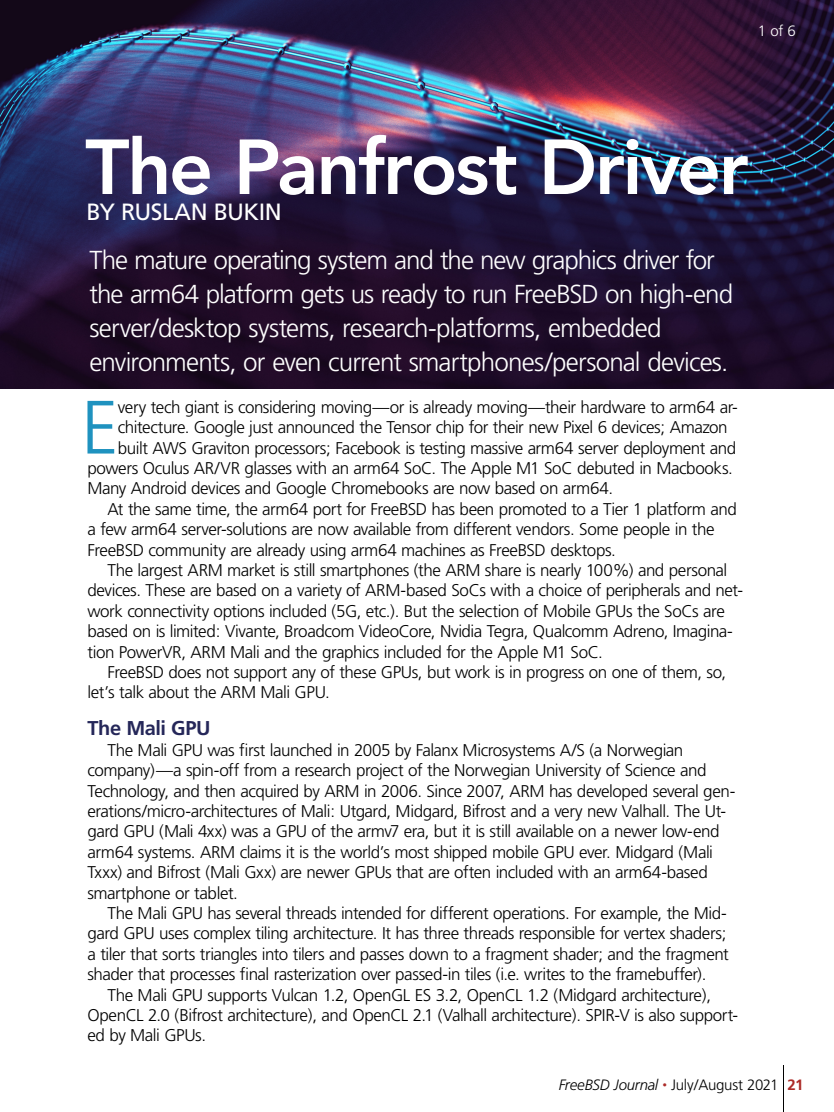
<style>
.page{position:relative;width:834px;height:1112px;background:#fff}
.page>*{position:absolute;margin:0;border:0;box-sizing:border-box;transform-origin:0 0}
.t1{font:800 77px "Avenir";letter-spacing:-.03em;color:#fff}
.body_copy{font:300 75.45px "Frutiger";color:#1f92bf}
.deck{font:300 26px/34px "Frutiger";letter-spacing:-.035em;color:#fff}
.by_line{font:23.5px "Frutiger";letter-spacing:-.025em;color:#fff}
.a_head{font:700 20px "Frutiger";letter-spacing:-.02em;color:#252759}
.body_copy-2{font:300 17px/20.4px "Frutiger";letter-spacing:-.025em;color:#000}
.t2{font:300 15px "Frutiger";letter-spacing:-.02em;color:#000}
.t3{font:300 15px "Frutiger";color:#fff}
.s1{font-style:italic}
.s2{font-style:italic;font-size:9px;color:#ac2b28}
.s3{font-weight:700;color:#ac2b28}
</style>
<div class="page">
<hr style="left:783px;top:1065px;width:1px;height:47px;background:#000">
<img style="left:0;top:0;width:834px;height:389px">
<p class="t3" style="left:758px;top:22px;width:40px">1 of 6</p>
<p class="t1" style="left:85px;top:107px;width:665px">The Panfrost Driver</p>
<p class="by_line" style="left:86px;top:198px;width:197px">BY RUSLAN BUKIN</p>
<p class="deck" style="left:90px;top:243px;width:645px">The mature operating system and the new graphics driver for the arm64 platform gets us ready to run FreeBSD on high-end server/desktop systems, research-platforms, embedded environments, or even current smartphones/personal devices.</p>
<p class="body_copy" style="left:81px;top:385px;width:39px">E</p>
<p class="body_copy-2" style="left:118px;top:397px;width:621px">very tech giant is considering moving—or is already moving—their hardware to arm64 ar-</p>
<p class="body_copy-2" style="left:118px;top:417px;width:611px">chitecture. Google just announced the Tensor chip for their new Pixel 6 devices; Amazon</p>
<p class="body_copy-2" style="left:118px;top:438px;width:620px">built AWS Graviton processors; Facebook is testing massive arm64 server deployment and</p>
<p class="body_copy-2" style="left:88px;top:458px;width:647px">powers Oculus AR/VR glasses with an arm64 SoC. The Apple M1 SoC debuted in Macbooks.</p>
<p class="body_copy-2" style="left:88px;top:479px;width:527px">Many Android devices and Google Chromebooks are now based on arm64.</p>
<p class="body_copy-2" style="left:88px;top:499px;width:651px;text-indent:20px">At the same time, the arm64 port for FreeBSD has been promoted to a Tier 1 platform and a few arm64 server-solutions are now available from different vendors. Some people in the<br>FreeBSD community are already using arm64 machines as FreeBSD desktops.</p>
<p class="body_copy-2" style="left:88px;top:560px;width:657px;text-indent:20px">The largest ARM market is still smartphones (the ARM share is nearly 100%) and personal devices. These are based on a variety of ARM-based SoCs with a choice of peripherals and net&shy;work connectivity options included (5G, etc.). But the selection of Mobile GPUs the SoCs are based on is limited: Vivante, Broadcom VideoCore, Nvidia Tegra, Qualcomm Adreno, Imagina&shy;tion PowerVR, ARM Mali and the graphics included for the Apple M1 SoC.</p>
<p class="body_copy-2" style="left:88px;top:662px;width:640px;text-indent:20px">FreeBSD does not support any of these GPUs, but work is in progress on one of them, so, let’s talk about the ARM Mali GPU.</p>
<p class="a_head" style="left:88px;top:717px;width:125px">The Mali GPU</p>
<p class="body_copy-2" style="left:88px;top:740px;width:649px;text-indent:20px">The Mali GPU was first launched in 2005 by Falanx Microsystems A/S (a Norwegian company)—a spin-off from a research project of the Norwegian University of Science and Technology, and then acquired by ARM in 2006. Since 2007, ARM has developed several gen&shy;erations/micro-architectures of Mali: Utgard, Midgard, Bifrost and a very new Valhall. The Ut&shy;gard GPU (Mali 4xx) was a GPU of the armv7 era, but it is still available on a newer low-end arm64 systems. ARM claims it is the world’s most shipped mobile GPU ever. Midgard (Mali Txxx) and Bifrost (Mali Gxx) are newer GPUs that are often included with an arm64-based smartphone or tablet.</p>
<p class="body_copy-2" style="left:88px;top:903px;width:643px;text-indent:20px">The Mali GPU has several threads intended for different operations. For example, the Mid&shy;gard GPU uses complex tiling architecture. It has three threads responsible for vertex shaders; a tiler that sorts triangles into tilers and passes down to a fragment shader; and the fragment shader that processes final rasterization over passed-in tiles (i.e. writes to the framebuffer).</p>
<p class="body_copy-2" style="left:88px;top:985px;width:652px;text-indent:20px">The Mali GPU supports Vulcan 1.2, OpenGL ES 3.2, OpenCL 1.2 (Midgard architecture),<br>OpenCL 2.0 (Bifrost architecture), and OpenCL 2.1 (Valhall architecture). SPIR-V is also support&shy;ed by Mali GPUs.</p>
<p class="t2" style="left:559px;top:1077px;width:246px"><span class="s1">FreeBSD Journal</span> <span class="s2">•</span> July/August 2021 <span class="s3">21</span></p>
</div>
